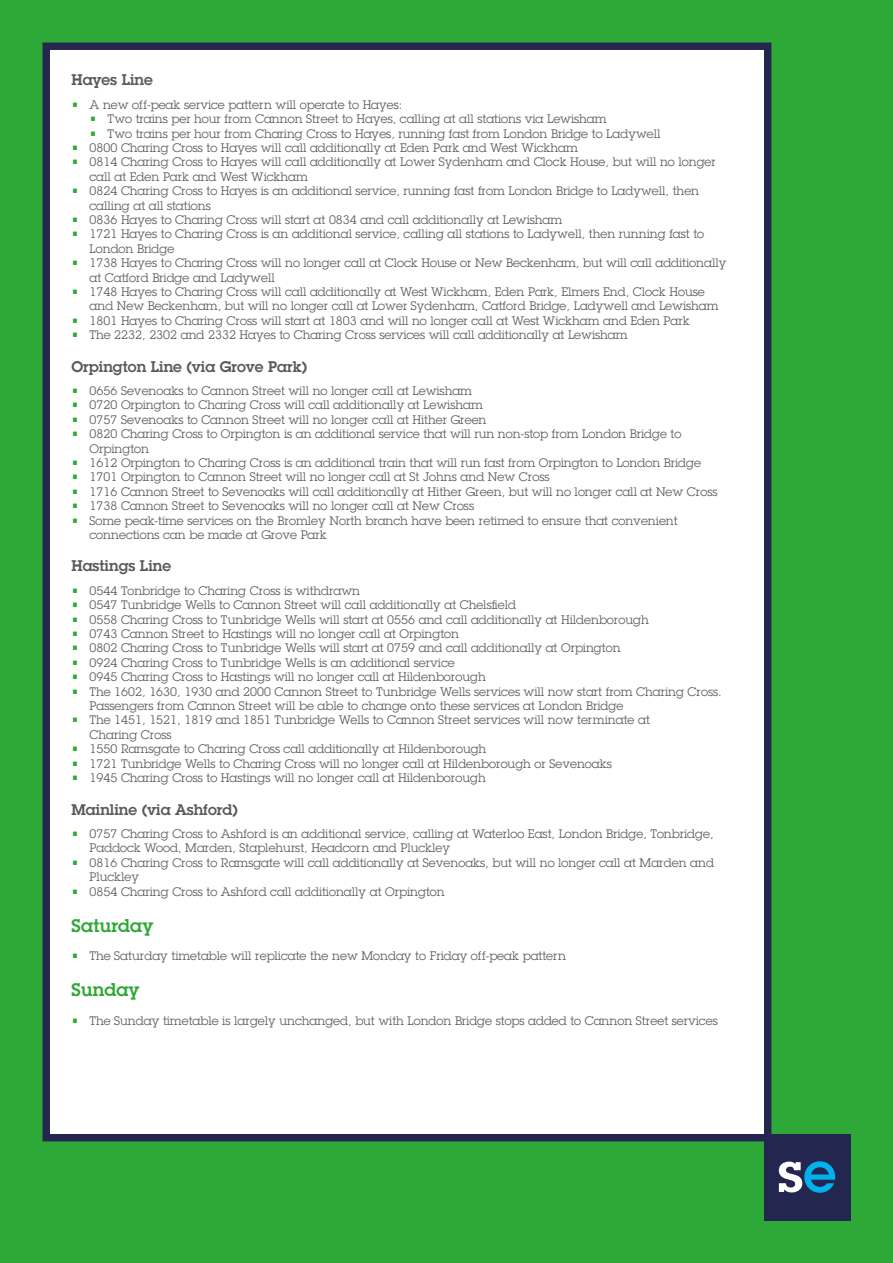
<style>
.page{position:relative;width:893px;height:1263px;background:#2ea836}
.page>*{position:absolute;margin:0;border:0;box-sizing:border-box;transform-origin:0 0}
.t1{font:600 18px "Lubalin Graph";letter-spacing:.01em;color:#2ea836}
.t2{font:600 15px "Lubalin Graph";color:#585b5e}
.t3{font:12px/14.4px "Lubalin Graph";color:#585b5e}
.s1{color:#2ea836}
</style>
<div class="page">
<div style="left:42px;top:42px;width:730px;height:1100px;background:#fff"></div>
<div style="left:764px;top:1134px;width:86px;height:86px;background:#23264f"></div>
<svg style="left:779px;top:1161px;width:56px;height:32px"></svg>
<p class="t2" style="left:72px;top:70px;width:83px">Hayes Line</p>
<p class="t3" style="left:72px;top:97px;width:332px"><span class="s1">•</span> A new off-peak service pattern will operate to Hayes:</p>
<p class="t3" style="left:90px;top:112px;width:519px"><span class="s1">•</span> Two trains per hour from Cannon Street to Hayes, calling at all stations via Lewisham</p>
<p class="t3" style="left:90px;top:126px;width:572px"><span class="s1">•</span> Two trains per hour from Charing Cross to Hayes, running fast from London Bridge to Ladywell</p>
<p class="t3" style="left:72px;top:140px;width:508px"><span class="s1">•</span> 0800 Charing Cross to Hayes will call additionally at Eden Park and West Wickham</p>
<p class="t3" style="left:90px;top:155px;width:628px;text-indent:-18px"><span class="s1">•</span> 0814 Charing Cross to Hayes will call additionally at Lower Sydenham and Clock House, but will no longer call at Eden Park and West Wickham</p>
<p class="t3" style="left:90px;top:184px;width:611px;text-indent:-18px"><span class="s1">•</span> 0824 Charing Cross to Hayes is an additional service, running fast from London Bridge to Ladywell, then calling at all stations</p>
<p class="t3" style="left:72px;top:212px;width:492px"><span class="s1">•</span> 0836 Hayes to Charing Cross will start at 0834 and call additionally at Lewisham</p>
<p class="t3" style="left:90px;top:227px;width:616px;text-indent:-18px"><span class="s1">•</span> 1721 Hayes to Charing Cross is an additional service, calling all stations to Ladywell, then running fast to<br>London Bridge</p>
<p class="t3" style="left:90px;top:256px;width:638px;text-indent:-18px"><span class="s1">•</span> 1738 Hayes to Charing Cross will no longer call at Clock House or New Beckenham, but will call additionally at Catford Bridge and Ladywell</p>
<p class="t3" style="left:90px;top:284px;width:630px;text-indent:-18px"><span class="s1">•</span> 1748 Hayes to Charing Cross will call additionally at West Wickham, Eden Park, Elmers End, Clock House and New Beckenham, but will no longer call at Lower Sydenham, Catford Bridge, Ladywell and Lewisham</p>
<p class="t3" style="left:72px;top:313px;width:620px"><span class="s1">•</span> 1801 Hayes to Charing Cross will start at 1803 and will no longer call at West Wickham and Eden Park</p>
<p class="t3" style="left:72px;top:328px;width:557px"><span class="s1">•</span> The 2232, 2302 and 2332 Hayes to Charing Cross services will call additionally at Lewisham</p>
<p class="t2" style="left:72px;top:356px;width:237px">Orpington Line (via Grove Park)</p>
<p class="t3" style="left:72px;top:383px;width:402px"><span class="s1">•</span> 0656 Sevenoaks to Cannon Street will no longer call at Lewisham</p>
<p class="t3" style="left:72px;top:398px;width:413px"><span class="s1">•</span> 0720 Orpington to Charing Cross will call additionally at Lewisham</p>
<p class="t3" style="left:72px;top:412px;width:416px"><span class="s1">•</span> 0757 Sevenoaks to Cannon Street will no longer call at Hither Green</p>
<p class="t3" style="left:90px;top:427px;width:593px;text-indent:-18px"><span class="s1">•</span> 0820 Charing Cross to Orpington is an additional service that will run non-stop from London Bridge to<br>Orpington</p>
<p class="t3" style="left:72px;top:455px;width:631px"><span class="s1">•</span> 1612 Orpington to Charing Cross is an additional train that will run fast from Orpington to London Bridge</p>
<p class="t3" style="left:72px;top:470px;width:479px"><span class="s1">•</span> 1701 Orpington to Cannon Street will no longer call at St Johns and New Cross</p>
<p class="t3" style="left:72px;top:484px;width:647px"><span class="s1">•</span> 1716 Cannon Street to Sevenoaks will call additionally at Hither Green, but will no longer call at New Cross</p>
<p class="t3" style="left:72px;top:499px;width:404px"><span class="s1">•</span> 1738 Cannon Street to Sevenoaks will no longer call at New Cross</p>
<p class="t3" style="left:90px;top:513px;width:590px;text-indent:-18px"><span class="s1">•</span> Some peak-time services on the Bromley North branch have been retimed to ensure that convenient connections can be made at Grove Park</p>
<p class="t2" style="left:72px;top:556px;width:101px">Hastings Line</p>
<p class="t3" style="left:72px;top:583px;width:290px"><span class="s1">•</span> 0544 Tonbridge to Charing Cross is withdrawn</p>
<p class="t3" style="left:72px;top:598px;width:446px"><span class="s1">•</span> 0547 Tunbridge Wells to Cannon Street will call additionally at Chelsfield</p>
<p class="t3" style="left:72px;top:612px;width:579px"><span class="s1">•</span> 0558 Charing Cross to Tunbridge Wells will start at 0556 and call additionally at Hildenborough</p>
<p class="t3" style="left:72px;top:626px;width:389px"><span class="s1">•</span> 0743 Cannon Street to Hastings will no longer call at Orpington</p>
<p class="t3" style="left:72px;top:641px;width:550px"><span class="s1">•</span> 0802 Charing Cross to Tunbridge Wells will start at 0759 and call additionally at Orpington</p>
<p class="t3" style="left:72px;top:655px;width:385px"><span class="s1">•</span> 0924 Charing Cross to Tunbridge Wells is an additional service</p>
<p class="t3" style="left:72px;top:670px;width:416px"><span class="s1">•</span> 0945 Charing Cross to Hastings will no longer call at Hildenborough</p>
<p class="t3" style="left:90px;top:684px;width:634px;text-indent:-18px"><span class="s1">•</span> The 1602, 1630, 1930 and 2000 Cannon Street to Tunbridge Wells services will now start from Charing Cross.<br>Passengers from Cannon Street will be able to change onto these services at London Bridge</p>
<p class="t3" style="left:90px;top:713px;width:562px;text-indent:-18px"><span class="s1">•</span> The 1451, 1521, 1819 and 1851 Tunbridge Wells to Cannon Street services will now terminate at<br>Charing Cross</p>
<p class="t3" style="left:72px;top:742px;width:416px"><span class="s1">•</span> 1550 Ramsgate to Charing Cross call additionally at Hildenborough</p>
<p class="t3" style="left:72px;top:756px;width:542px"><span class="s1">•</span> 1721 Tunbridge Wells to Charing Cross will no longer call at Hildenborough or Sevenoaks</p>
<p class="t3" style="left:72px;top:770px;width:416px"><span class="s1">•</span> 1945 Charing Cross to Hastings will no longer call at Hildenborough</p>
<p class="t2" style="left:72px;top:799px;width:168px">Mainline (via Ashford)</p>
<p class="t3" style="left:90px;top:826px;width:626px;text-indent:-18px"><span class="s1">•</span> 0757 Charing Cross to Ashford is an additional service, calling at Waterloo East, London Bridge, Tonbridge,<br>Paddock Wood, Marden, Staplehurst, Headcorn and Pluckley</p>
<p class="t3" style="left:90px;top:855px;width:626px;text-indent:-18px"><span class="s1">•</span> 0816 Charing Cross to Ramsgate will call additionally at Sevenoaks, but will no longer call at Marden and<br>Pluckley</p>
<p class="t3" style="left:72px;top:884px;width:375px"><span class="s1">•</span> 0854 Charing Cross to Ashford call additionally at Orpington</p>
<h1 class="t1" style="left:72px;top:913px;width:83px">Saturday</h1>
<p class="t3" style="left:72px;top:949px;width:496px"><span class="s1">•</span> The Saturday timetable will replicate the new Monday to Friday off-peak pattern</p>
<h1 class="t1" style="left:72px;top:978px;width:69px">Sunday</h1>
<p class="t3" style="left:72px;top:1013px;width:648px"><span class="s1">•</span> The Sunday timetable is largely unchanged, but with London Bridge stops added to Cannon Street services</p>
</div>
